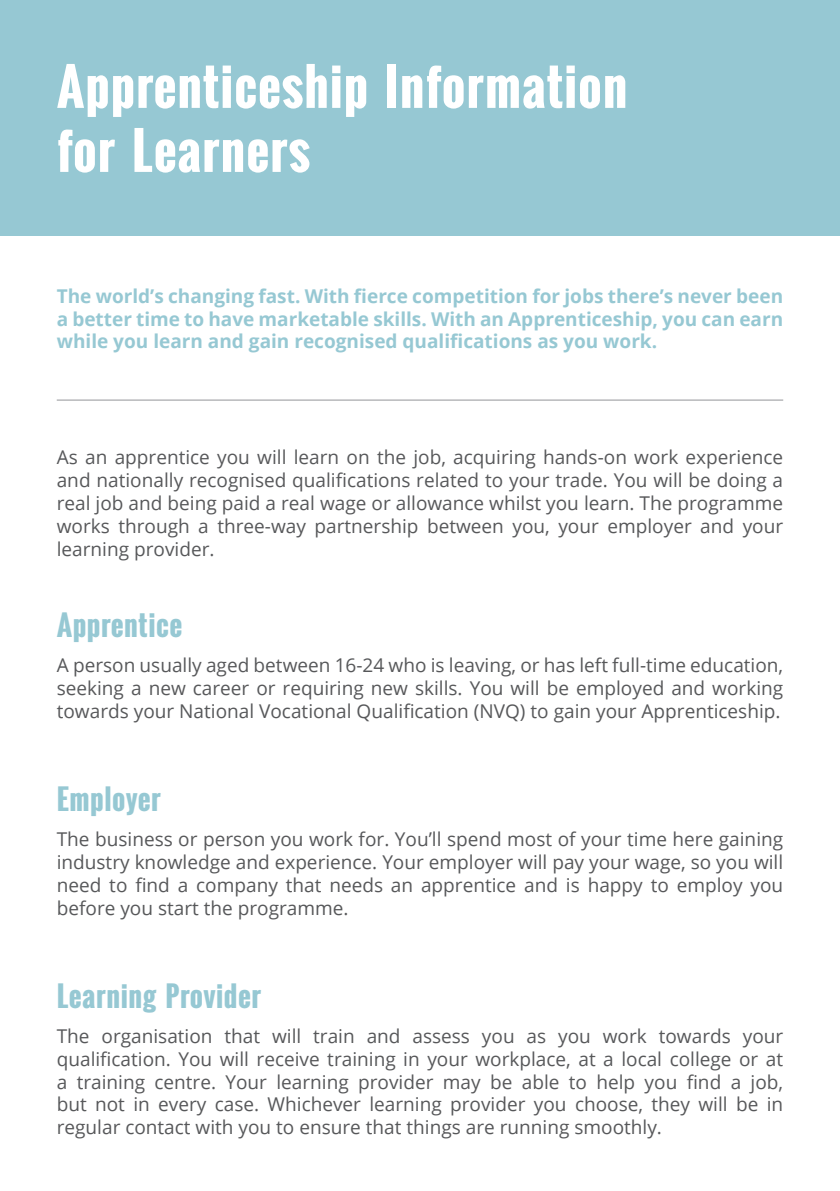
<style>
.page{position:relative;width:840px;height:1191px;background:#fff}
.page>*{position:absolute;margin:0;border:0;box-sizing:border-box;transform-origin:0 0}
.t1{font:700 50px "Oswald";letter-spacing:.02em;color:#fff}
.t2{font:700 28px "Oswald";letter-spacing:.02em;color:#96c8d3}
.t3{font:19px/22.8px "Open Sans";color:#57585a;text-align:justify}
.t4{font:700 19px/22.8px "Open Sans";color:#96c8d3;text-align:justify}
</style>
<div class="page">
<div style="left:0;top:0;width:839px;height:235px;background:#96c8d3"></div>
<hr style="left:57px;top:399px;width:725px;height:1px;background:#939598">
<p class="t1" style="left:57px;top:49px;width:572px">Apprenticeship Information</p>
<p class="t1" style="left:57px;top:113px;width:255px">for Learners</p>
<p class="t4" style="left:57px;top:284px;width:727px">The world’s changing fast. With fierce competition for jobs there’s never been a better time to have marketable skills. With an Apprenticeship, you can earn while you learn and gain recognised qualifications as you work.</p>
<p class="t3" style="left:57px;top:446px;width:727px">As an apprentice you will learn on the job, acquiring hands-on work experience and nationally recognised qualifications related to your trade. You will be doing a real job and being paid a real wage or allowance whilst you learn. The programme works through a three-way partnership between you, your employer and your learning provider.</p>
<p class="t2" style="left:57px;top:604px;width:127px">Apprentice</p>
<p class="t3" style="left:57px;top:653px;width:727px">A person usually aged between 16-24 who is leaving, or has left full-time education, seeking a new career or requiring new skills. You will be employed and working towards your National Vocational Qualification (NVQ) to gain your Apprenticeship.</p>
<p class="t2" style="left:57px;top:778px;width:106px">Employer</p>
<p class="t3" style="left:57px;top:827px;width:727px">The business or person you work for. You’ll spend most of your time here gaining industry knowledge and experience. Your employer will pay your wage, so you will need to find a company that needs an apprentice and is happy to employ you before you start the programme.</p>
<p class="t2" style="left:57px;top:975px;width:206px">Learning Provider</p>
<p class="t3" style="left:57px;top:1024px;width:727px">The organisation that will train and assess you as you work towards your qualification. You will receive training in your workplace, at a local college or at a training centre. Your learning provider may be able to help you find a job, but not in every case. Whichever learning provider you choose, they will be in regular contact with you to ensure that things are running smoothly.</p>
</div>
